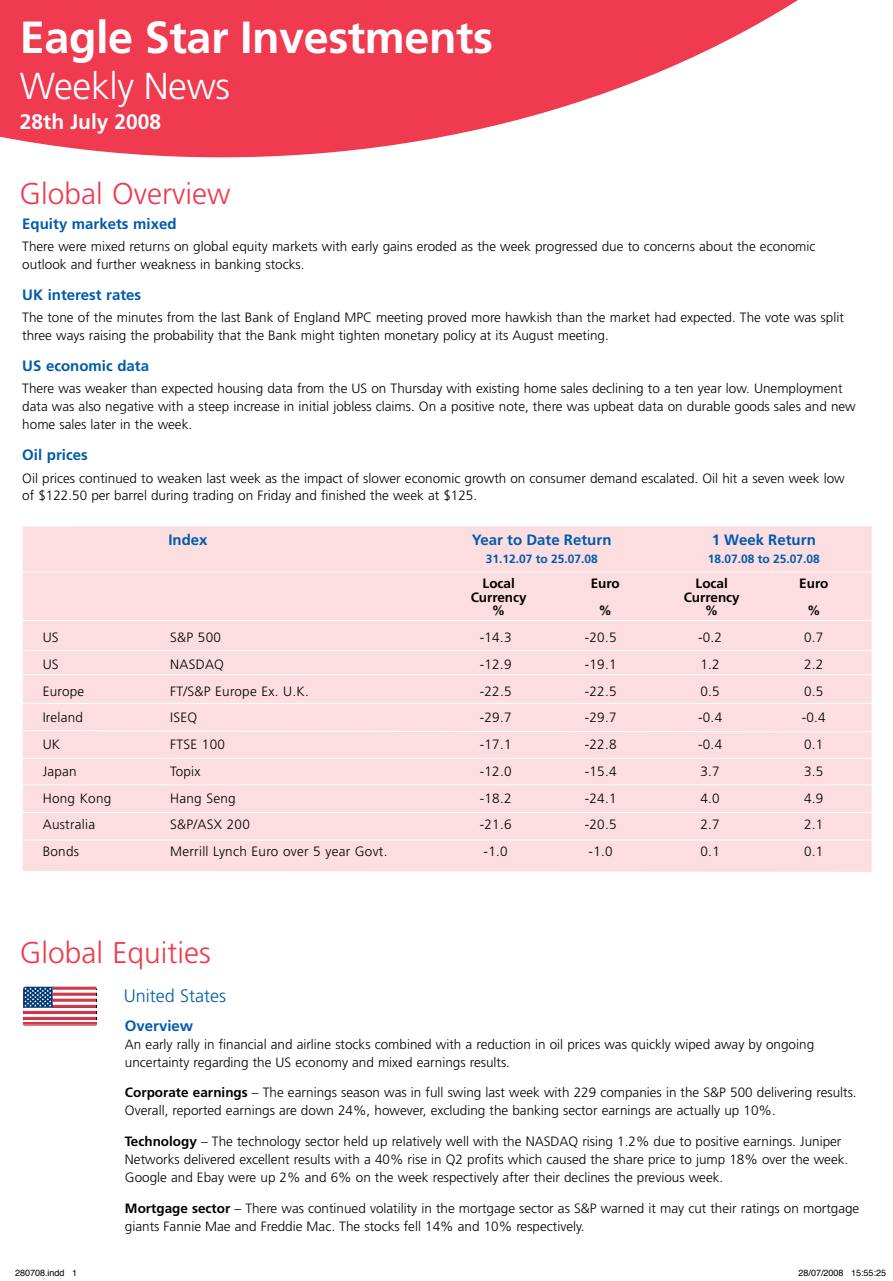
<style>
.page{position:relative;width:893px;height:1281px;background:#fff}
.page>*{position:absolute;margin:0;border:0;box-sizing:border-box;transform-origin:0 0}
.t1{font:700 45px "Frutiger";letter-spacing:-.01em;color:#fff}
.t2{font:300 37.5px "Frutiger";letter-spacing:-.01em;color:#fff}
.t3{font:300 30px "Frutiger";color:#ef3a4f}
.t4{font:700 21px "Frutiger";color:#fff}
.t5{font:300 18px "Frutiger";color:#005bab}
.t6{font:700 15px "Frutiger";color:#005bab}
.t7{font:300 13.5px/18px "Frutiger";color:#000}
.t8{font:300 13.5px "Frutiger";letter-spacing:.02em;color:#000}
.t9{font:700 13.5px "Frutiger";color:#000}
.t10{font:700 12px "Frutiger";color:#005bab}
.t11{font:9px "Helvetica";color:#000}
.s1{font-weight:700}
</style>
<div class="page">
<svg style="left:0;top:0;width:798px;height:157px;fill:#ef3a4f"></svg>
<div style="left:23px;top:526px;width:849px;height:346px;background:#fcdee0"></div>
<hr style="left:22px;top:650px;width:860px;height:1px;background:#fff">
<hr style="left:22px;top:674px;width:860px;height:1px;background:#fff">
<hr style="left:22px;top:703px;width:860px;height:1px;background:#fff">
<hr style="left:22px;top:620px;width:860px;height:1px;background:#fff">
<hr style="left:19px;top:571px;width:860px;height:1px;background:#fff">
<svg style="left:22px;top:730px;width:850px;height:3px"></svg>
<hr style="left:19px;top:758px;width:859px;height:1px;background:#fff">
<hr style="left:17px;top:784px;width:860px;height:1px;background:#fff">
<hr style="left:15px;top:812px;width:860px;height:1px;background:#fff">
<hr style="left:14px;top:840px;width:859px;height:1px;background:#fff">
<svg style="left:23px;top:987px;width:74px;height:39px"></svg>
<h1 class="t1" style="left:20px;top:10px;width:475px">Eagle Star Investments</h1>
<h2 class="t2" style="left:20px;top:65px;width:212px">Weekly News</h2>
<h3 class="t4" style="left:20px;top:109px;width:143px">28th July 2008</h3>
<h3 class="t3" style="left:20px;top:177px;width:212px">Global Overview</h3>
<p class="t6" style="left:22px;top:215px;width:156px">Equity markets mixed</p>
<p class="t7" style="left:22px;top:238px;width:795px">There were mixed returns on global equity markets with early gains eroded as the week progressed due to concerns about the economic outlook and further weakness in banking stocks.</p>
<p class="t6" style="left:22px;top:286px;width:120px">UK interest rates</p>
<p class="t7" style="left:22px;top:309px;width:823px">The tone of the minutes from the last Bank of England MPC meeting proved more hawkish than the market had expected. The vote was split three ways raising the probability that the Bank might tighten monetary policy at its August meeting.</p>
<p class="t6" style="left:22px;top:357px;width:128px">US economic data</p>
<p class="t7" style="left:22px;top:380px;width:835px">There was weaker than expected housing data from the US on Thursday with existing home sales declining to a ten year low. Unemployment data was also negative with a steep increase in initial jobless claims. On a positive note, there was upbeat data on durable goods sales and new home sales later in the week.</p>
<p class="t6" style="left:22px;top:446px;width:67px">Oil prices</p>
<p class="t7" style="left:22px;top:469px;width:824px">Oil prices continued to weaken last week as the impact of slower economic growth on consumer demand escalated. Oil hit a seven week low of $122.50 per barrel during trading on Friday and finished the week at $125.</p>
<p class="t6" style="left:168px;top:531px;width:41px">Index</p>
<p class="t6" style="left:472px;top:531px;width:141px">Year to Date Return</p>
<p class="t6" style="left:712px;top:531px;width:106px">1 Week Return</p>
<p class="t10" style="left:486px;top:552px;width:114px">31.12.07 to 25.07.08</p>
<p class="t10" style="left:708px;top:552px;width:114px">18.07.08 to 25.07.08</p>
<p class="t9" style="left:483px;top:576px;width:34px">Local</p>
<p class="t9" style="left:591px;top:576px;width:31px">Euro</p>
<p class="t9" style="left:696px;top:576px;width:34px">Local</p>
<p class="t9" style="left:799px;top:576px;width:31px">Euro</p>
<p class="t9" style="left:471px;top:589px;width:58px">Currency</p>
<p class="t9" style="left:684px;top:589px;width:58px">Currency</p>
<p class="t9" style="left:492px;top:603px;width:15px">%</p>
<p class="t9" style="left:598px;top:603px;width:15px">%</p>
<p class="t9" style="left:705px;top:603px;width:15px">%</p>
<p class="t9" style="left:807px;top:603px;width:15px">%</p>
<p class="t7" style="left:43px;top:629px;width:18px">US</p>
<p class="t7" style="left:170px;top:629px;width:52px">S&amp;P 500</p>
<p class="t7" style="left:480px;top:629px;width:33px">-14.3</p>
<p class="t7" style="left:585px;top:629px;width:33px">-20.5</p>
<p class="t7" style="left:698px;top:629px;width:26px">-0.2</p>
<p class="t7" style="left:804px;top:629px;width:21px">0.7</p>
<p class="t7" style="left:43px;top:655px;width:18px">US</p>
<p class="t7" style="left:170px;top:655px;width:55px">NASDAQ</p>
<p class="t7" style="left:480px;top:655px;width:33px">-12.9</p>
<p class="t7" style="left:585px;top:655px;width:33px">-19.1</p>
<p class="t7" style="left:700px;top:655px;width:21px">1.2</p>
<p class="t7" style="left:804px;top:655px;width:21px">2.2</p>
<p class="t7" style="left:43px;top:682px;width:43px">Europe</p>
<p class="t8" style="left:170px;top:683px;width:140px">FT/S&amp;P Europe Ex. U.K.</p>
<p class="t7" style="left:480px;top:682px;width:33px">-22.5</p>
<p class="t7" style="left:585px;top:682px;width:33px">-22.5</p>
<p class="t7" style="left:700px;top:682px;width:21px">0.5</p>
<p class="t7" style="left:804px;top:682px;width:21px">0.5</p>
<p class="t8" style="left:43px;top:710px;width:42px">Ireland</p>
<p class="t7" style="left:170px;top:709px;width:29px">ISEQ</p>
<p class="t7" style="left:480px;top:709px;width:33px">-29.7</p>
<p class="t7" style="left:585px;top:709px;width:33px">-29.7</p>
<p class="t7" style="left:698px;top:709px;width:26px">-0.4</p>
<p class="t7" style="left:802px;top:709px;width:26px">-0.4</p>
<p class="t7" style="left:43px;top:736px;width:19px">UK</p>
<p class="t7" style="left:170px;top:736px;width:56px">FTSE 100</p>
<p class="t7" style="left:480px;top:736px;width:33px">-17.1</p>
<p class="t7" style="left:585px;top:736px;width:33px">-22.8</p>
<p class="t7" style="left:698px;top:736px;width:26px">-0.4</p>
<p class="t7" style="left:804px;top:736px;width:21px">0.1</p>
<p class="t7" style="left:43px;top:762px;width:36px">Japan</p>
<p class="t7" style="left:170px;top:762px;width:32px">Topix</p>
<p class="t7" style="left:480px;top:762px;width:33px">-12.0</p>
<p class="t7" style="left:585px;top:762px;width:33px">-15.4</p>
<p class="t7" style="left:700px;top:762px;width:21px">3.7</p>
<p class="t7" style="left:804px;top:762px;width:21px">3.5</p>
<p class="t8" style="left:43px;top:790px;width:70px">Hong Kong</p>
<p class="t8" style="left:170px;top:790px;width:67px">Hang Seng</p>
<p class="t7" style="left:480px;top:789px;width:33px">-18.2</p>
<p class="t7" style="left:585px;top:789px;width:33px">-24.1</p>
<p class="t7" style="left:700px;top:789px;width:21px">4.0</p>
<p class="t7" style="left:804px;top:789px;width:21px">4.9</p>
<p class="t8" style="left:43px;top:817px;width:54px">Australia</p>
<p class="t7" style="left:170px;top:816px;width:81px">S&amp;P/ASX 200</p>
<p class="t7" style="left:480px;top:816px;width:33px">-21.6</p>
<p class="t7" style="left:585px;top:816px;width:33px">-20.5</p>
<p class="t7" style="left:700px;top:816px;width:21px">2.7</p>
<p class="t7" style="left:804px;top:816px;width:21px">2.1</p>
<p class="t7" style="left:43px;top:843px;width:38px">Bonds</p>
<p class="t8" style="left:170px;top:844px;width:219px">Merrill Lynch Euro over 5 year Govt.</p>
<p class="t7" style="left:484px;top:843px;width:26px">-1.0</p>
<p class="t7" style="left:589px;top:843px;width:26px">-1.0</p>
<p class="t7" style="left:700px;top:843px;width:21px">0.1</p>
<p class="t7" style="left:804px;top:843px;width:21px">0.1</p>
<h3 class="t3" style="left:20px;top:935px;width:192px">Global Equities</h3>
<h3 class="t5" style="left:124px;top:985px;width:104px">United States</h3>
<p class="t6" style="left:125px;top:1016px;width:70px">Overview</p>
<p class="t7" style="left:125px;top:1035px;width:691px">An early rally in financial and airline stocks combined with a reduction in oil prices was quickly wiped away by ongoing uncertainty regarding the US economy and mixed earnings results.</p>
<p class="t7" style="left:125px;top:1084px;width:733px"><span class="s1">Corporate earnings</span> – The earnings season was in full swing last week with 229 companies in the S&amp;P 500 delivering results.<br>Overall, reported earnings are down 24%, however, excluding the banking sector earnings are actually up 10%.</p>
<p class="t7" style="left:125px;top:1132px;width:725px"><span class="s1">Technology</span> – The technology sector held up relatively well with the NASDAQ rising 1.2% due to positive earnings. Juniper<br>Networks delivered excellent results with a 40% rise in Q2 profits which caused the share price to jump 18% over the week.<br>Google and Ebay were up 2% and 6% on the week respectively after their declines the previous week.</p>
<p class="t7" style="left:125px;top:1199px;width:736px"><span class="s1">Mortgage sector</span> – There was continued volatility in the mortgage sector as S&amp;P warned it may cut their ratings on mortgage giants Fannie Mae and Freddie Mac. The stocks fell 14% and 10% respectively.</p>
<p class="t11" style="left:15px;top:1265px;width:64px">280708.indd 1</p>
<p class="t11" style="left:798px;top:1265px;width:89px">28/07/2008 15:55:25</p>
</div>
